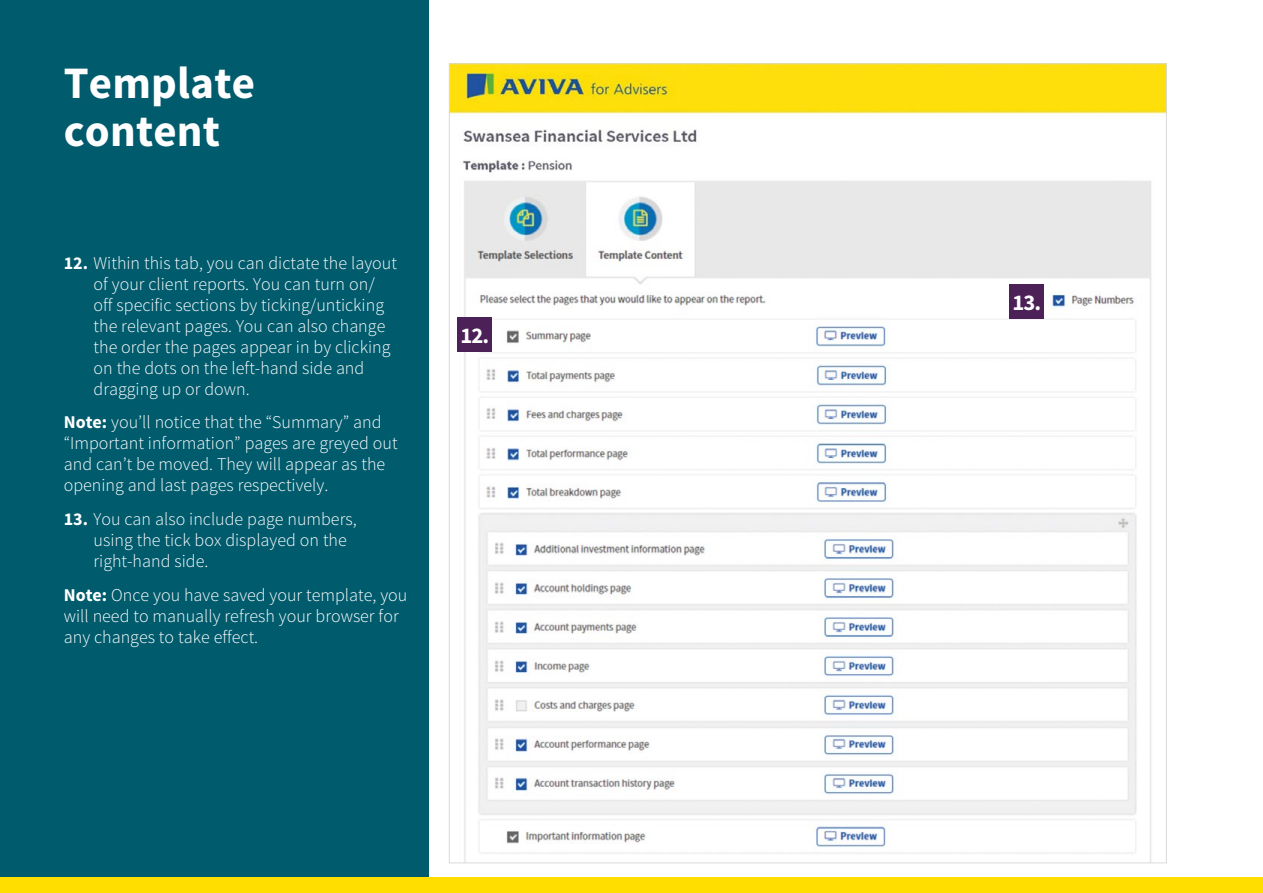
<style>
.page{position:relative;width:1263px;height:893px;background:#fff}
.page>*{position:absolute;margin:0;border:0;box-sizing:border-box;transform-origin:0 0}
.t1{font:700 45px/48px "Source Sans Pro";letter-spacing:.005em;color:#fff}
.t2{font:700 22.5px "Source Sans Pro";color:#fff}
.t3{font:300 18px/21px "Source Sans Pro";color:#fff}
.s1{font-weight:700}
</style>
<div class="page">
<img style="left:451px;top:65px;width:714px;height:796px">
<div style="left:0;top:0;width:428px;height:893px;background:#005b6d"></div>
<div style="left:0;top:877px;width:1263px;height:16px;background:#ffde00"></div>
<div style="left:458px;top:318px;width:34px;height:34px;background:#4b2158"></div>
<div style="left:1010px;top:285px;width:34px;height:34px;background:#4b2158"></div>
<h1 class="t1" style="left:64px;top:60px;width:193px">Template content</h1>
<p class="t3" style="left:94px;top:252px;width:305px;text-indent:-30px"><span class="s1">12.</span> Within this tab, you can dictate the layout of your client reports. You can turn on/ off specific sections by ticking/unticking the relevant pages. You can also change the order the pages appear in by clicking on the dots on the left-hand side and dragging up or down.</p>
<p class="t3" style="left:64px;top:412px;width:335px"><span class="s1">Note:</span> you’ll notice that the “Summary” and “Important information” pages are greyed out and can’t be moved. They will appear as the opening and last pages respectively.</p>
<p class="t3" style="left:94px;top:509px;width:265px;text-indent:-30px"><span class="s1">13.</span> You can also include page numbers, using the tick box displayed on the right-hand side.</p>
<p class="t3" style="left:64px;top:585px;width:345px"><span class="s1">Note:</span> Once you have saved your template, you will need to manually refresh your browser for any changes to take effect.</p>
<p class="t2" style="left:460px;top:321px;width:30px">12.</p>
<p class="t2" style="left:1012px;top:288px;width:30px">13.</p>
</div>
